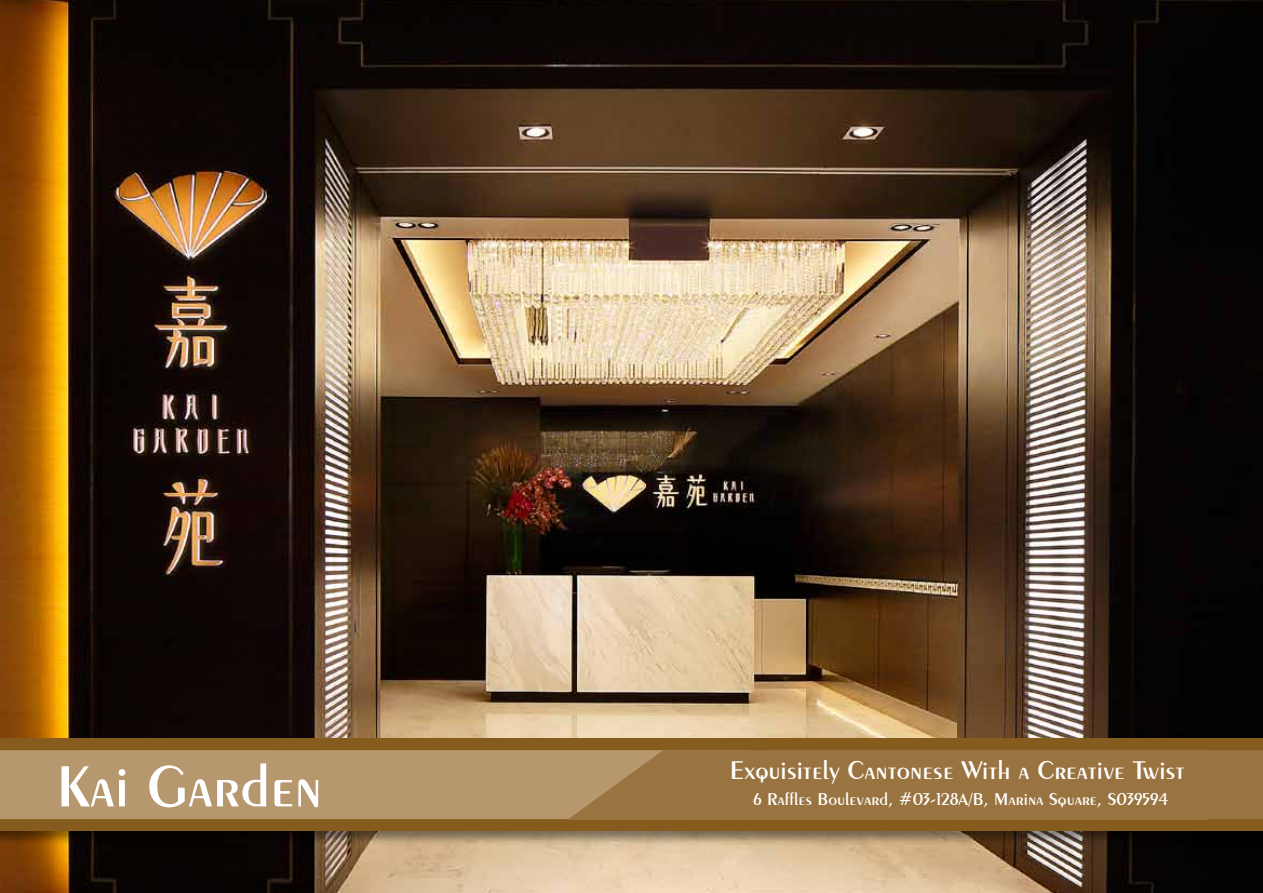
<style>
.page{position:relative;width:1263px;height:893px;background:#fff}
.page>*{position:absolute;margin:0;border:0;box-sizing:border-box;transform-origin:0 0}
.t1{font:600 61.5px "Exotic 350 BT";color:#fff}
.t2{font:600 27px "Exotic 350 BT";color:#fff}
.t3{font:600 18px "Exotic 350 BT";color:#fff}
</style>
<div class="page">
<img style="left:0;top:0;width:1263px;height:893px">
<div style="left:0;top:737px;width:1263px;height:109px;background:#000;opacity:.45"></div>
<div style="left:0;top:738px;width:1263px;height:93px;background:#855c1d"></div>
<div style="left:0;top:750px;width:567px;height:69px;background:#b6976e"></div>
<svg style="left:567px;top:750px;width:696px;height:70px;background:#9c7643"></svg>
<h1 class="t1" style="left:56px;top:749px;width:267px">Kai Garden</h1>
<h2 class="t2" style="left:730px;top:754px;width:456px">Exquisitely Cantonese With a Creative Twist</h2>
<p class="t3" style="left:753px;top:788px;width:416px">6 Raffles Boulevard, #03-128A/B, Marina Square, S039594</p>
</div>
